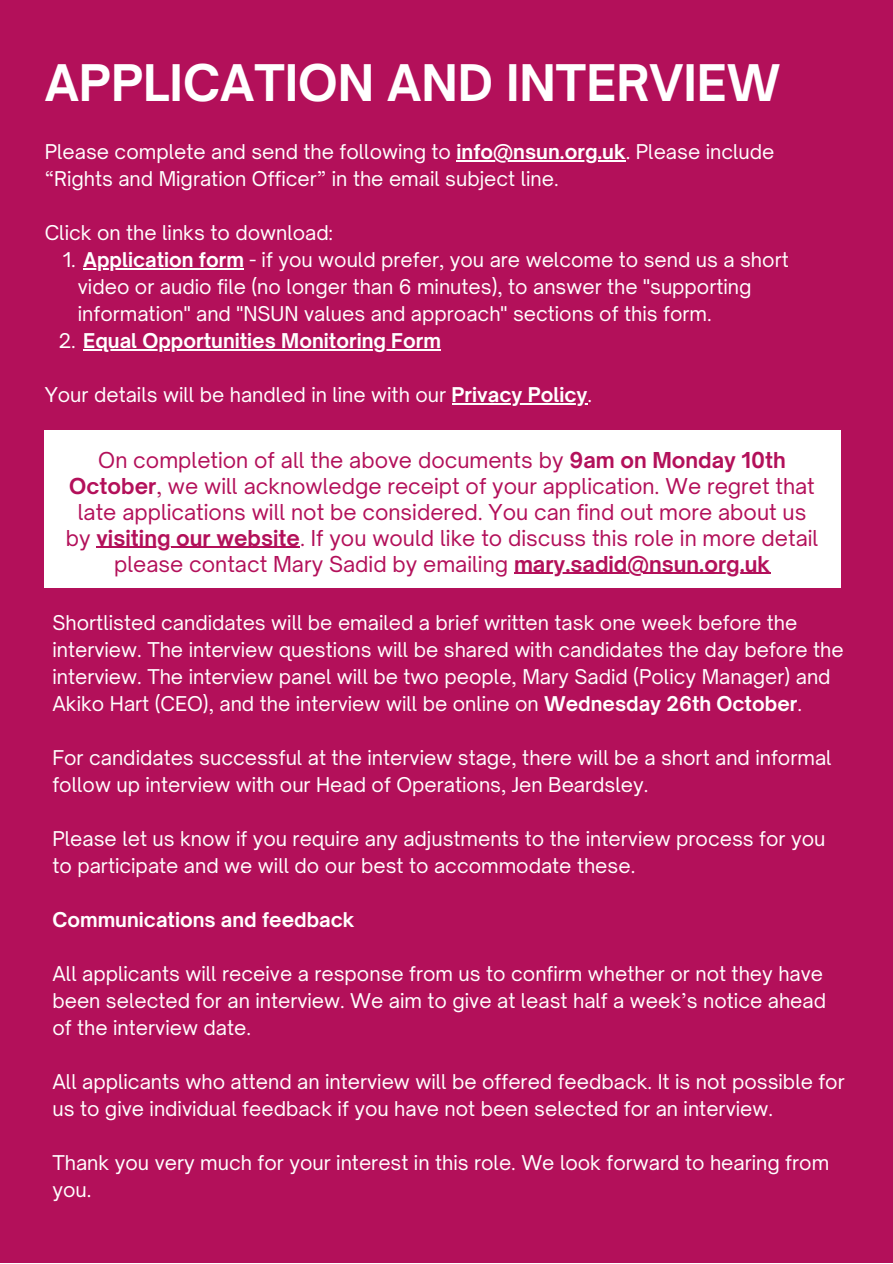
<style>
.page{position:relative;width:893px;height:1264px;background:#fff}
.page>*{position:absolute;margin:0;border:0;box-sizing:border-box;transform-origin:0 0}
.t1{font:700 48.3px "Open Sauce One";color:#fff}
.t2{font:21px/25.8px "Open Sauce One";color:#b3105a;text-align:center}
.t3{font:19.5px/27px "Open Sauce One";color:#fff}
.t4{font:700 19.5px "Open Sauce One";color:#fff}
.s1{font-weight:700}
.s2{font-weight:400}
</style>
<div class="page">
<div style="left:0;top:0;width:892px;height:1262px;background:#b3105a"></div>
<div style="left:45px;top:430px;width:796px;height:158px;background:#fff"></div>
<hr style="left:96px;top:547px;width:204px;height:1px;background:#b3105a">
<hr style="left:514px;top:572px;width:256px;height:2px;background:#b3105a">
<hr style="left:83px;top:268px;width:161px;height:2px;background:#fff">
<hr style="left:83px;top:349px;width:358px;height:1px;background:#fff">
<hr style="left:456px;top:160px;width:169px;height:2px;background:#fff">
<hr style="left:451px;top:403px;width:136px;height:1px;background:#fff">
<h1 class="t1" style="left:45px;top:53px;width:737px">APPLICATION AND INTERVIEW</h1>
<p class="t3" style="left:45px;top:138px;width:731px">Please complete and send the following to <span class="s1">info@nsun.org.uk</span>. Please include “Rights and Migration Officer” in the email subject line.</p>
<p class="t3" style="left:45px;top:219px;width:289px">Click on the links to download:</p>
<p class="t3" style="left:78px;top:246px;width:712px;text-indent:-15px">1. <span class="s1">Application form</span> - if you would prefer, you are welcome to send us a short video or audio file (no longer than 6 minutes), to answer the "supporting information" and "NSUN values and approach" sections of this form.</p>
<p class="t4" style="left:59px;top:329px;width:384px"><span class="s2">2.</span> Equal Opportunities Monitoring Form</p>
<p class="t3" style="left:45px;top:381px;width:549px">Your details will be handled in line with our <span class="s1">Privacy Policy</span>.</p>
<p class="t2" style="left:66px;top:447px;width:754px">On completion of all the above documents by <span class="s1">9am on Monday 10th October</span>, we will acknowledge receipt of your application. We regret that late applications will not be considered. You can find out more about us by <span class="s1">visiting our website</span>. If you would like to discuss this role in more detail please contact Mary Sadid by emailing <span class="s1">mary.sadid@nsun.org.uk</span></p>
<p class="t3" style="left:52px;top:609px;width:792px">Shortlisted candidates will be emailed a brief written task one week before the interview. The interview questions will be shared with candidates the day before the interview. The interview panel will be two people, Mary Sadid (Policy Manager) and Akiko Hart (CEO), and the interview will be online on <span class="s1">Wednesday 26th October</span>.</p>
<p class="t3" style="left:52px;top:743px;width:780px">For candidates successful at the interview stage, there will be a short and informal follow up interview with our Head of Operations, Jen Beardsley.</p>
<p class="t3" style="left:52px;top:824px;width:774px">Please let us know if you require any adjustments to the interview process for you to participate and we will do our best to accommodate these.</p>
<p class="t4" style="left:52px;top:907px;width:303px">Communications and feedback</p>
<p class="t3" style="left:52px;top:959px;width:775px">All applicants will receive a response from us to confirm whether or not they have been selected for an interview. We aim to give at least half a week’s notice ahead of the interview date.</p>
<p class="t3" style="left:52px;top:1067px;width:793px">All applicants who attend an interview will be offered feedback. It is not possible for us to give individual feedback if you have not been selected for an interview.</p>
<p class="t3" style="left:52px;top:1148px;width:778px">Thank you very much for your interest in this role. We look forward to hearing from you.</p>
</div>
